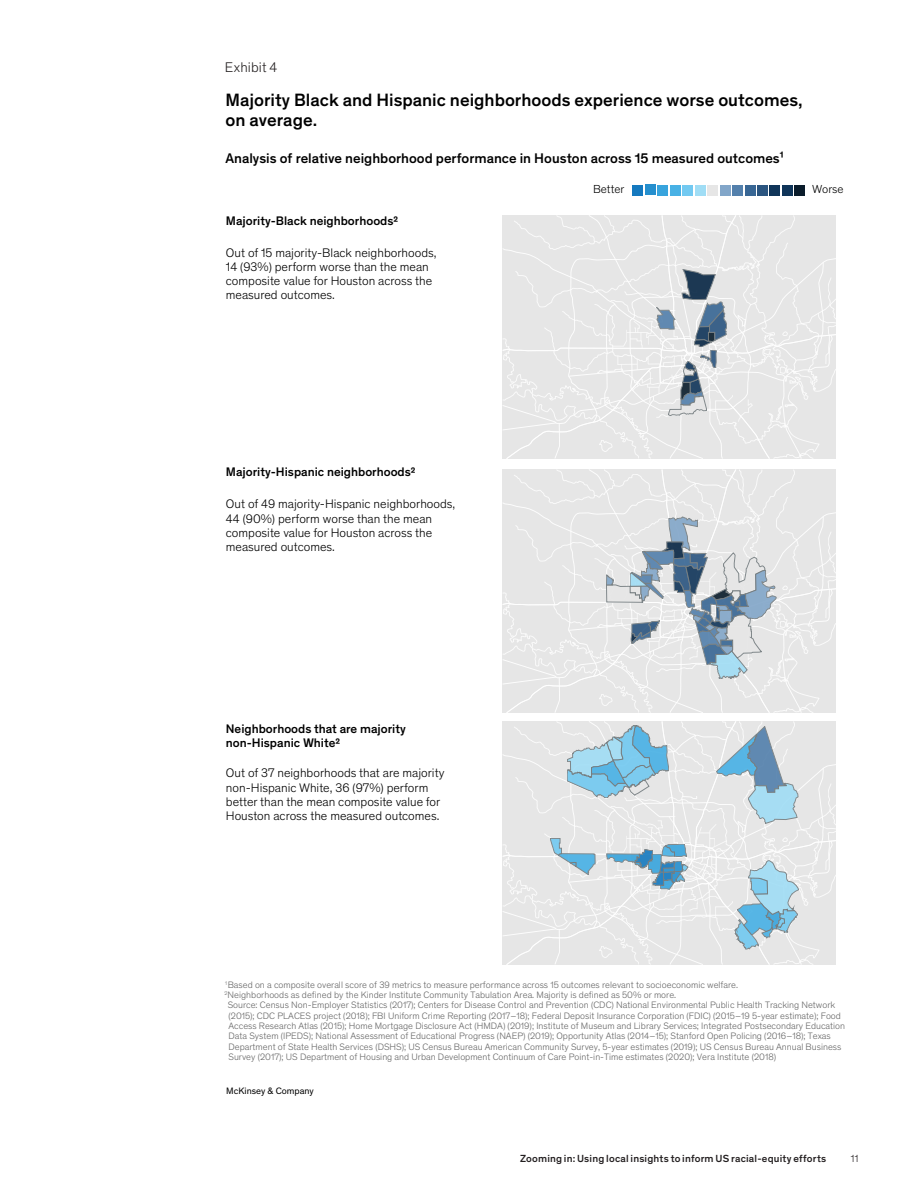
<style>
.page{position:relative;width:918px;height:1188px;background:#fff}
.page>*{position:absolute;margin:0;border:0;box-sizing:border-box;transform-origin:0 0}
.t1{font:500 18.15px/20.5px "Mc Kinsey Sans";color:#000}
.t2{font:500 14.25px "Mc Kinsey Sans";color:#000}
.Exhibit_number{font:300 14.25px "Mc Kinsey Sans";letter-spacing:.01em;color:#231f20}
.t3{font:300 12.6px/14.2px "Mc Kinsey Sans";color:#000}
.t4{font:500 12.6px/14.2px "Mc Kinsey Sans";color:#000}
.t5{font:300 11.85px "Mc Kinsey Sans";color:#000}
.t6{font:500 10.5px "Mc Kinsey Sans";letter-spacing:.015em;color:#231f20}
.t7{font:300 10.5px "Mc Kinsey Sans";color:#231f20}
.t8{font:300 9.45px "Mc Kinsey Sans";color:#656565}
.t9{font:9.45px "Mc Kinsey Sans";color:#000}
</style>
<div class="page">
<div style="left:769px;top:185px;width:11px;height:10px;background:#103559"></div>
<div style="left:757px;top:185px;width:11px;height:10px;background:#2b5580"></div>
<div style="left:794px;top:185px;width:11px;height:10px;background:#0a1c2b"></div>
<div style="left:782px;top:185px;width:10px;height:10px;background:#103559"></div>
<div style="left:745px;top:185px;width:10px;height:10px;background:#386694"></div>
<div style="left:733px;top:185px;width:10px;height:10px;background:#5380ac"></div>
<div style="left:707px;top:185px;width:11px;height:10px;background:#e6e6e6"></div>
<div style="left:657px;top:185px;width:11px;height:10px;background:#38a4dd"></div>
<div style="left:682px;top:185px;width:11px;height:10px;background:#72c9f1"></div>
<div style="left:695px;top:185px;width:11px;height:10px;background:#a0ddf5"></div>
<div style="left:670px;top:185px;width:11px;height:10px;background:#48b1e5"></div>
<div style="left:645px;top:184px;width:11px;height:11px;background:#258fce"></div>
<div style="left:632px;top:185px;width:11px;height:10px;background:#1579bf"></div>
<div style="left:720px;top:185px;width:11px;height:10px;background:#82a6c9"></div>
<svg style="left:502px;top:215px;width:334px;height:244px;background:#e2e3e4"></svg>
<svg style="left:502px;top:469px;width:334px;height:244px;background:#dcdfe1"></svg>
<svg style="left:502px;top:721px;width:334px;height:244px;background:#d5dfe4"></svg>
<p class="Exhibit_number" style="left:225px;top:57px;width:54px">Exhibit 4</p>
<p class="t1" style="left:225px;top:88px;width:579px">Majority Black and Hispanic neighborhoods experience worse outcomes, on average.</p>
<p class="t2" style="left:225px;top:148px;width:560px">Analysis of relative neighborhood performance in Houston across 15 measured outcomes¹</p>
<p class="t4" style="left:226px;top:213px;width:174px">Majority-Black neighborhoods2</p>
<p class="t3" style="left:226px;top:245px;width:212px">Out of 15 majority-Black neighborhoods, 14 (93%) perform worse than the mean composite value for Houston across the measured outcomes.</p>
<p class="t4" style="left:226px;top:464px;width:191px">Majority-Hispanic neighborhoods2</p>
<p class="t3" style="left:226px;top:497px;width:231px">Out of 49 majority-Hispanic neighborhoods, 44 (90%) perform worse than the mean composite value for Houston across the measured outcomes.</p>
<p class="t4" style="left:226px;top:720px;width:181px">Neighborhoods that are majority non-Hispanic White2</p>
<p class="t3" style="left:226px;top:765px;width:220px">Out of 37 neighborhoods that are majority non-Hispanic White, 36 (97%) perform better than the mean composite value for Houston across the measured outcomes.</p>
<p class="t5" style="left:593px;top:181px;width:33px">Better</p>
<p class="t5" style="left:812px;top:181px;width:33px">Worse</p>
<p class="t8" style="left:225px;top:978px;width:514px"><sup>1</sup>Based on a composite overall score of 39 metrics to measure performance across 15 outcomes relevant to socioeconomic welfare.</p>
<p class="t8" style="left:225px;top:988px;width:453px"><sup>2</sup>Neighborhoods as de-ned by the Kinder Institute Community Tabulation Area. Majority is de-ned as 50% or more.</p>
<p class="t8" style="left:228px;top:999px;width:609px">Source: Census Non-Employer Statistics (2017); Centers for Disease Control and Prevention (CDC) National Environmental Public Health Tracking Network</p>
<p class="t8" style="left:229px;top:1009px;width:614px">(2015); CDC PLACES project (2018); FBI Uniform Crime Reporting (2017–18); Federal Deposit Insurance Corporation (FDIC) (2015–19 5-year estimate); Food</p>
<p class="t8" style="left:229px;top:1019px;width:618px">Access Research Atlas (2015); Home Mortgage Disclosure Act (HMDA) (2019); Institute of Museum and Library Services; Integrated Postsecondary Education</p>
<p class="t8" style="left:229px;top:1029px;width:604px">Data System (IPEDS); National Assessment of Educational Progress (NAEP) (2019); Opportunity Atlas (2014–15); Stanford Open Policing (2016–18); Texas</p>
<p class="t8" style="left:229px;top:1040px;width:614px">Department of State Health Services (DSHS); US Census Bureau American Community Survey, 5-year estimates (2019); US Census Bureau Annual Business</p>
<p class="t8" style="left:229px;top:1050px;width:549px">Survey (2017); US Department of Housing and Urban Development Continuum of Care Point-in-Time estimates (2020); Vera Institute (2018)</p>
<p class="t9" style="left:226px;top:1084px;width:89px">McKinsey &amp; Company</p>
<p class="t6" style="left:520px;top:1151px;width:308px">Zooming in: Using local insights to inform US racial-equity efforts</p>
<p class="t7" style="left:851px;top:1151px;width:9px">11</p>
</div>
